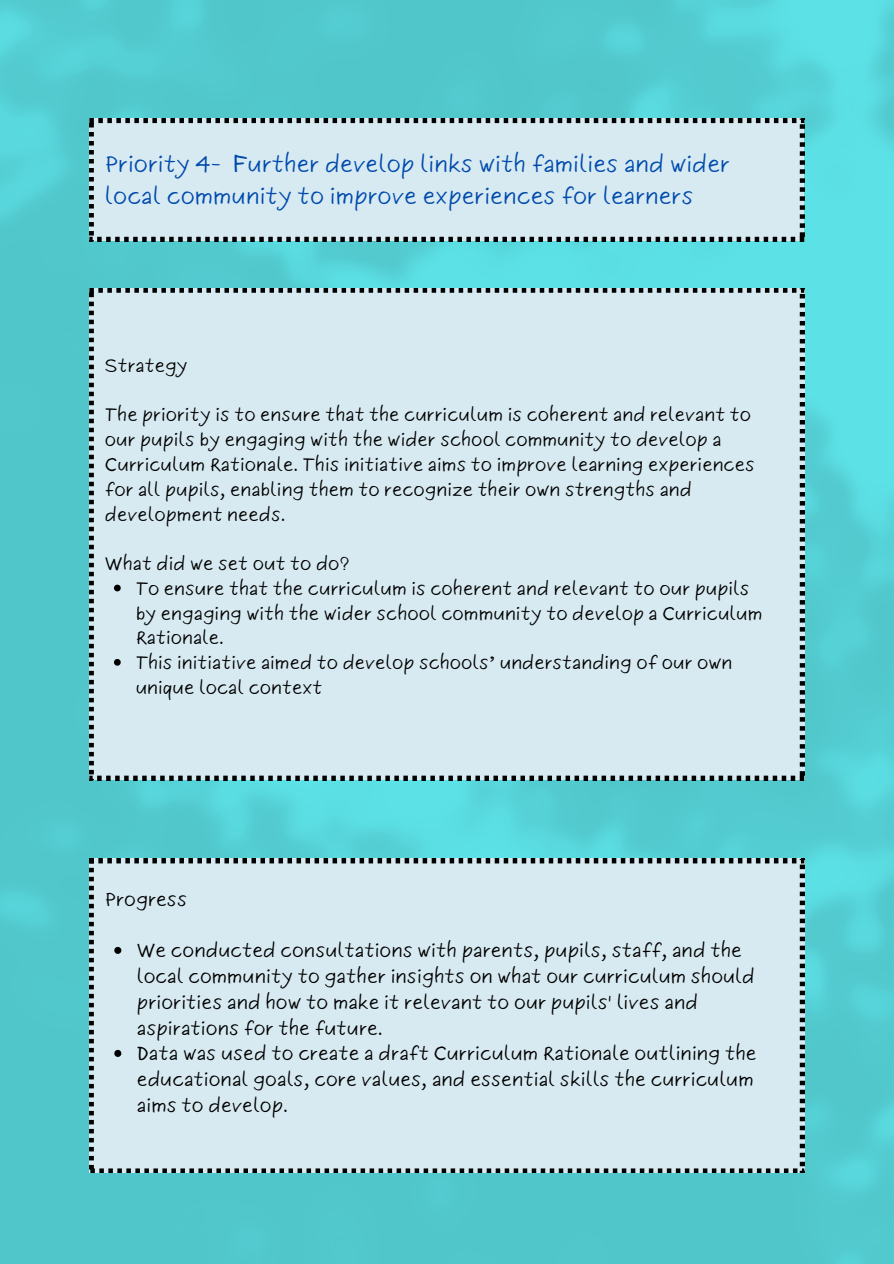
<style>
.page{position:relative;width:894px;height:1264px;background:#fff}
.page>*{position:absolute;margin:0;border:0;box-sizing:border-box;transform-origin:0 0}
.t1{font:22.5px/31.5px "Six Hands Marker";color:#004aad}
.t2{font:18.75px/25.8px "Six Hands Marker";color:#000}
.t3{font:18px/24.8px "Six Hands Marker";color:#000}
</style>
<div class="page">
<img style="left:0;top:0;width:893px;height:1263px">
<div style="left:89px;top:119px;width:715px;height:122px;background:#d7eaf1"></div>
<div style="left:89px;top:288px;width:715px;height:492px;background:#d7eaf1"></div>
<div style="left:89px;top:859px;width:715px;height:313px;background:#d7eaf1"></div>
<svg style="left:114px;top:946px;width:7px;height:7px"></svg>
<svg style="left:114px;top:1049px;width:7px;height:7px"></svg>
<svg style="left:114px;top:584px;width:7px;height:7px"></svg>
<svg style="left:114px;top:659px;width:7px;height:6px"></svg>
<h1 class="t1" style="left:105px;top:148px;width:626px">Priority 4- Further develop links with families and wider local community to improve experiences for learners</h1>
<p class="t3" style="left:105px;top:353px;width:84px">Strategy</p>
<p class="t3" style="left:105px;top:402px;width:651px">The priority is to ensure that the curriculum is coherent and relevant to our pupils by engaging with the wider school community to develop a Curriculum Rationale. This initiative aims to improve learning experiences for all pupils, enabling them to recognize their own strengths and development needs.</p>
<p class="t3" style="left:105px;top:551px;width:246px">What did we set out to do?</p>
<p class="t3" style="left:136px;top:576px;width:628px">To ensure that the curriculum is coherent and relevant to our pupils by engaging with the wider school community to develop a Curriculum<br>Rationale.</p>
<p class="t3" style="left:136px;top:650px;width:598px">This initiative aimed to develop schools’ understanding of our own unique local context</p>
<p class="t2" style="left:105px;top:886px;width:84px">Progress</p>
<p class="t2" style="left:137px;top:937px;width:619px">We conducted consultations with parents, pupils, staff, and the local community to gather insights on what our curriculum should priorities and how to make it relevant to our pupils' lives and aspirations for the future.</p>
<p class="t2" style="left:137px;top:1040px;width:621px">Data was used to create a draft Curriculum Rationale outlining the educational goals, core values, and essential skills the curriculum aims to develop.</p>
</div>
